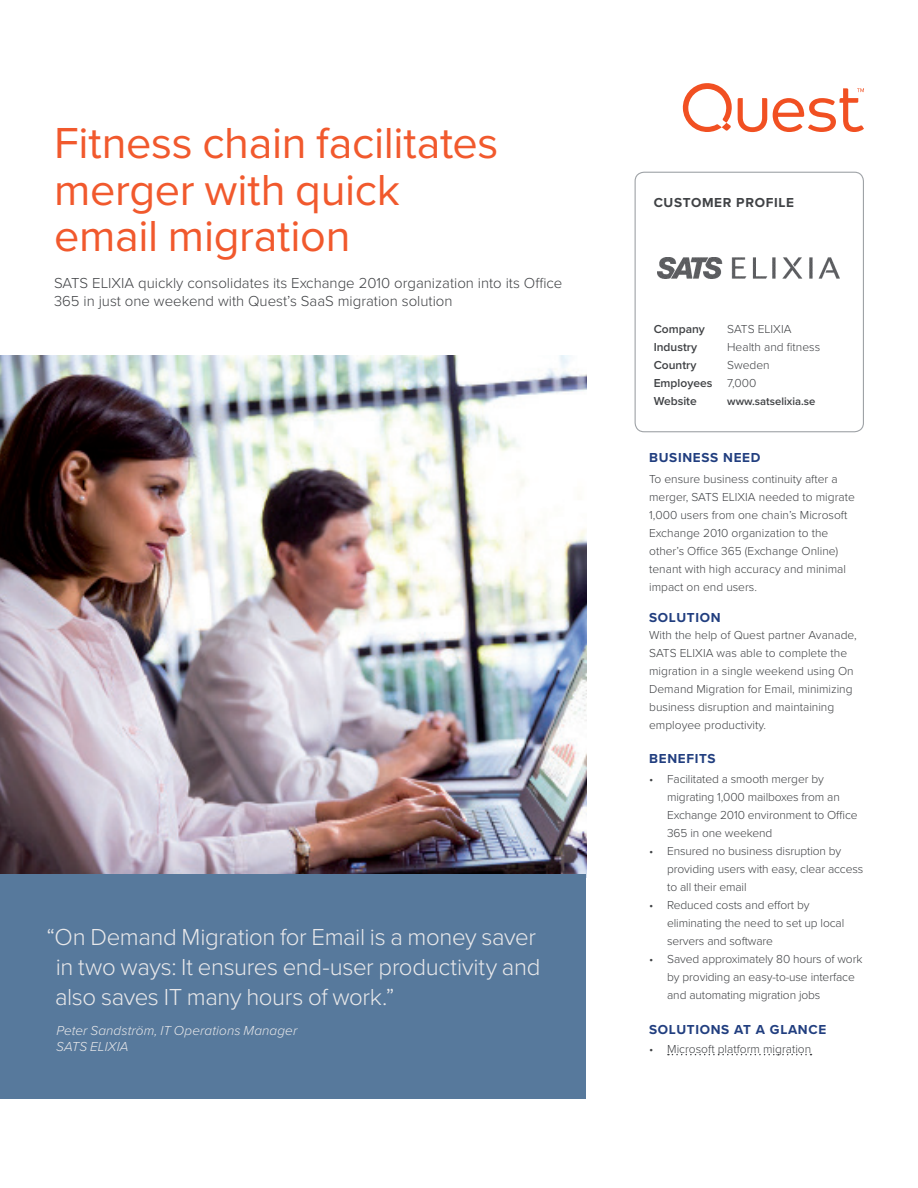
<style>
.page{position:relative;width:918px;height:1188px;background:#fff}
.page>*{position:absolute;margin:0;border:0;box-sizing:border-box;transform-origin:0 0}
.t1{font:45px/46.5px "Proxima Nova";letter-spacing:-.005em;color:#f1592d}
.t2{font:300 24px/30px "Proxima Nova";letter-spacing:-.015em;color:#e8e8ea}
.t3{font:300 15px/18px "Proxima Nova";color:#404245}
.t4{font:700 13.5px "Proxima Nova";letter-spacing:.05em;color:#213e7f}
.t5{font:italic 300 13.5px/16.2px "Proxima Nova";letter-spacing:.005em;color:#e8e8ea}
.t6{font:700 13.5px "Proxima Nova";letter-spacing:.05em;color:#404245}
.t7{font:300 12px/18px "Proxima Nova";color:#404245}
.t8{font:600 12px/18px "Proxima Nova";color:#404245}
.t9{font:600 11.25px "Proxima Nova";color:#404245}
.s1{font-weight:300}
</style>
<div class="page">
<svg style="left:738px;top:98px;width:29px;height:34px"></svg>
<svg style="left:683px;top:83px;width:49px;height:49px"></svg>
<svg style="left:773px;top:88px;width:91px;height:44px"></svg>
<svg style="left:668px;top:1054px;width:144px;height:1px"></svg>
<div style="left:635px;top:172px;width:229px;height:260px;border:1px solid #9fa3a7;border-radius:9px"></div>
<img style="left:657px;top:257px;width:183px;height:22px">
<img style="left:0;top:356px;width:586px;height:518px">
<div style="left:0;top:874px;width:586px;height:225px;background:#57799c"></div>
<h1 class="t1" style="left:54px;top:118px;width:446px">Fitness chain facilitates merger with quick email migration</h1>
<p class="t3" style="left:54px;top:273px;width:510px">SATS ELIXIA quickly consolidates its Exchange 2010 organization into its Office<br>365 in just one weekend with Quest’s SaaS migration solution</p>
<h2 class="t2" style="left:55px;top:921px;width:487px;text-indent:-9px">“On Demand Migration for Email is a money saver in two ways: It ensures end-user productivity and also saves IT many hours of work.”</h2>
<p class="t5" style="left:56px;top:1022px;width:243px">Peter Sandström, IT Operations Manager<br>SATS ELIXIA</p>
<p class="t6" style="left:654px;top:192px;width:142px">CUSTOMER PROFILE</p>
<p class="t8" style="left:654px;top:320px;width:53px">Company</p>
<p class="t7" style="left:727px;top:319px;width:66px">SATS ELIXIA</p>
<p class="t8" style="left:654px;top:338px;width:45px">Industry</p>
<p class="t7" style="left:727px;top:337px;width:94px">Health and fitness</p>
<p class="t8" style="left:654px;top:356px;width:44px">Country</p>
<p class="t8" style="left:654px;top:356px;width:118px;text-indent:74px"><span class="s1">Sweden<br></span>Employees <span class="s1">7,000<br></span>Website</p>
<p class="t9" style="left:727px;top:393px;width:90px">www.satselixia.se</p>
<p class="t4" style="left:649px;top:447px;width:113px">BUSINESS NEED</p>
<p class="t7" style="left:649px;top:469px;width:207px">To ensure business continuity after a merger, SATS ELIXIA needed to migrate 1,000 users from one chain’s Microsoft Exchange 2010 organization to the other’s Office 365 (Exchange Online) tenant with high accuracy and minimal impact on end users.</p>
<p class="t4" style="left:649px;top:608px;width:73px">SOLUTION</p>
<p class="t7" style="left:649px;top:625px;width:209px">With the help of Quest partner Avanade, SATS ELIXIA was able to complete the migration in a single weekend using On Demand Migration for Email, minimizing business disruption and maintaining employee productivity.</p>
<p class="t4" style="left:649px;top:749px;width:68px">BENEFITS</p>
<p class="t7" style="left:667px;top:769px;width:192px;text-indent:-18px">• Facilitated a smooth merger by migrating 1,000 mailboxes from an<br>Exchange 2010 environment to Office<br>365 in one weekend</p>
<p class="t7" style="left:667px;top:841px;width:198px;text-indent:-18px">• Ensured no business disruption by providing users with easy, clear access to all their email</p>
<p class="t7" style="left:667px;top:895px;width:179px;text-indent:-18px">• Reduced costs and effort by eliminating the need to set up local servers and software</p>
<p class="t7" style="left:667px;top:949px;width:197px;text-indent:-18px">• Saved approximately 80 hours of work by providing an easy-to-use interface and automating migration jobs</p>
<p class="t4" style="left:649px;top:1019px;width:179px">SOLUTIONS AT A GLANCE</p>
<p class="t7" style="left:649px;top:1039px;width:164px">• Microsoft platform migration</p>
</div>
